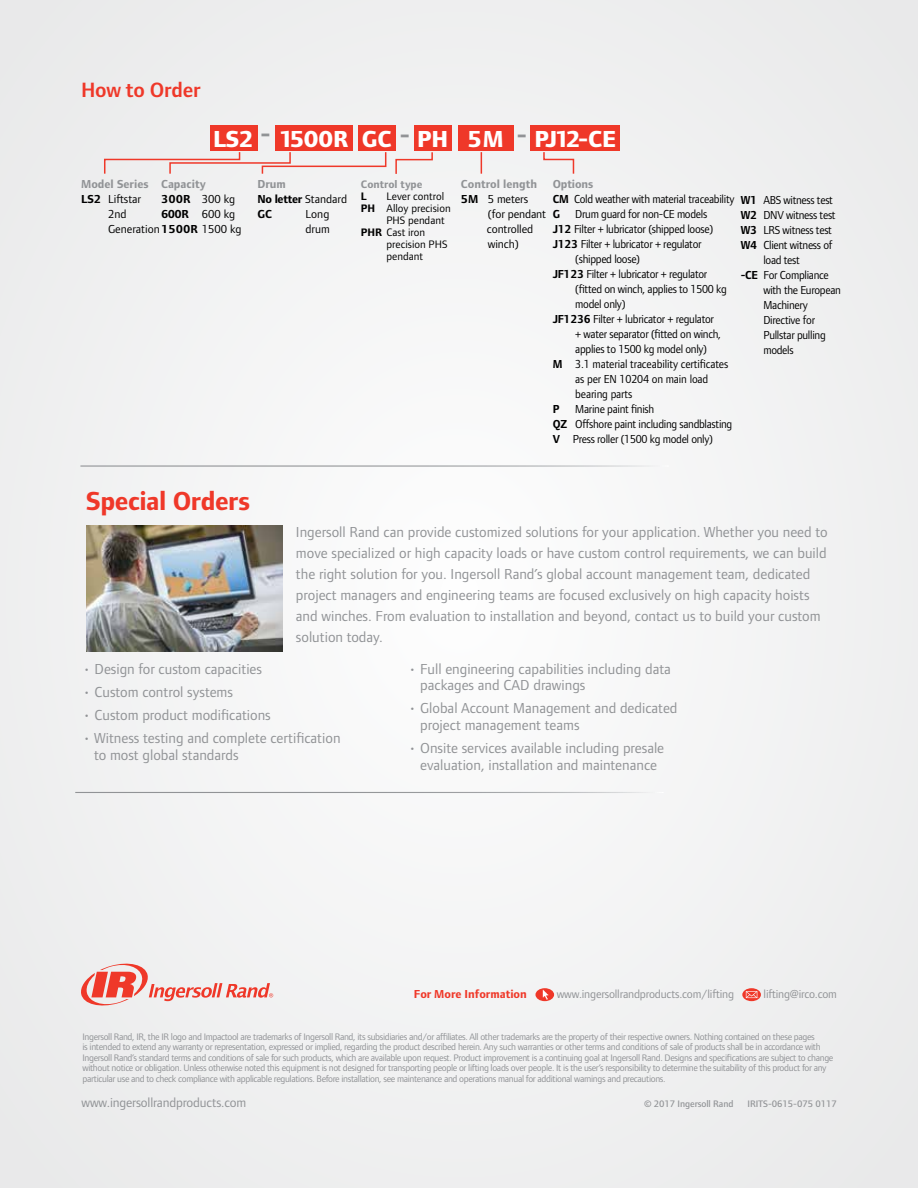
<style>
.page{position:relative;width:918px;height:1188px;background:#f1f1f2}
.page>*{position:absolute;margin:0;border:0;box-sizing:border-box;transform-origin:0 0}
.t1{font:700 27px "Foundry Form Sans";letter-spacing:-.02em;color:#ef3829}
.t2{font:800 24px "Foundry Form Sans";letter-spacing:-.025em;color:#fff}
.t3{font:600 21.45px "Foundry Form Sans";letter-spacing:-.01em;color:#ef3829}
.t4{font:15px/21px "Foundry Form Sans";color:#919396}
.t5{font:13.5px "Foundry Form Sans";letter-spacing:-.01em;color:#919396}
.t6{font:12px/15px "Foundry Form Sans";letter-spacing:-.025em;color:#000;scale:.95 1}
.t7{font:12px/15px "Foundry Form Sans";color:#000}
.t8{font:12px "Foundry Form Sans";letter-spacing:-.015em;color:#919396}
.t9{font:12px "Foundry Form Sans";letter-spacing:-.025em;color:#000}
.t10{font:700 12px "Foundry Form Sans";color:#919396}
.t11{font:700 12px/15px "Foundry Form Sans";letter-spacing:-.025em;color:#000}
.t12{font:700 12px "Foundry Form Sans";color:#ef3829}
.t13{font:700 12px "Foundry Form Sans";letter-spacing:-.025em;color:#000;scale:.95 1}
.t14{font:11.25px "Foundry Form Sans";color:#000}
.t15{font:700 11.25px "Foundry Form Sans";color:#919396}
.t16{font:700 11.25px "Foundry Form Sans";color:#000}
.t17{font:9.75px/10.5px "Foundry Form Sans";letter-spacing:-.035em;color:#919396}
.t18{font:500 9.75px "Foundry Form Sans";letter-spacing:-.005em;color:#919396}
.s1{font-weight:700}
.s2{font-weight:700;color:#919396}
.s3{color:#919396}
.s4{font-weight:400}
</style>
<div class="page">
<svg style="left:535px;top:988px;width:19px;height:13px"></svg>
<svg style="left:543px;top:990px;width:5px;height:10px"></svg>
<svg style="left:742px;top:988px;width:19px;height:13px"></svg>
<svg style="left:746px;top:991px;width:11px;height:7px"></svg>
<svg style="left:81px;top:963px;width:192px;height:43px"></svg>
<img style="left:87px;top:526px;width:195px;height:125px">
<hr style="left:80px;top:465px;width:589px;height:2px;background:#fff">
<hr style="left:75px;top:792px;width:589px;height:1px;background:#fff">
<svg style="left:481px;top:152px;width:1px;height:22px"></svg>
<svg style="left:104px;top:152px;width:283px;height:22px"></svg>
<div style="left:275px;top:125px;width:77px;height:26px;background:#ef3829"></div>
<div style="left:358px;top:125px;width:38px;height:26px;background:#ef3829"></div>
<div style="left:414px;top:125px;width:38px;height:26px;background:#ef3829"></div>
<div style="left:458px;top:125px;width:55px;height:26px;background:#ef3829"></div>
<div style="left:531px;top:125px;width:89px;height:26px;background:#ef3829"></div>
<div style="left:210px;top:125px;width:47px;height:26px;background:#ef3829"></div>
<svg style="left:543px;top:152px;width:32px;height:22px"></svg>
<svg style="left:395px;top:152px;width:38px;height:22px"></svg>
<h3 class="t3" style="left:81px;top:77px;width:121px">How to Order</h3>
<h2 class="t2" style="left:213px;top:126px;width:404px">LS2 <sup>-</sup> 1500R GC <sup>-</sup> PH 5M <sup>-</sup> PJ12 -CE</h2>
<p class="t10" style="left:81px;top:177px;width:69px">Model Series</p>
<p class="t9" style="left:81px;top:192px;width:62px"><span class="s1">LS2</span> Liftstar</p>
<p class="t9" style="left:108px;top:207px;width:20px">2nd</p>
<p class="t7" style="left:108px;top:222px;width:135px">Generation<span class="s1">1500R</span> 1500 kg</p>
<p class="t7" style="left:161px;top:177px;width:76px"><span class="s2">Capacity<br></span><span class="s1">300R</span> 300 kg<br><span class="s1">600R</span> 600 kg</p>
<p class="t11" style="left:258px;top:177px;width:91px"><span class="s3">Drum<br></span>No letter <span class="s4">Standard<br></span>GC</p>
<p class="t7" style="left:306px;top:207px;width:26px">Long drum</p>
<p class="t15" style="left:361px;top:177px;width:63px">Control type</p>
<p class="t16" style="left:361px;top:189px;width:7px">L</p>
<p class="t14" style="left:386px;top:189px;width:59px">Lever control</p>
<p class="t14" style="left:361px;top:201px;width:91px"><span class="s1">PH</span> Alloy precision</p>
<p class="t14" style="left:386px;top:213px;width:60px">PHS pendant</p>
<p class="t14" style="left:361px;top:225px;width:66px"><span class="s1">PHR</span> Cast iron</p>
<p class="t14" style="left:386px;top:237px;width:62px">precision PHS</p>
<p class="t14" style="left:386px;top:249px;width:38px">pendant</p>
<p class="t10" style="left:461px;top:177px;width:78px">Control length</p>
<p class="t9" style="left:461px;top:192px;width:69px"><span class="s1">5M</span> 5 meters</p>
<p class="t9" style="left:488px;top:207px;width:60px">(for pendant</p>
<p class="t9" style="left:487px;top:222px;width:48px">controlled</p>
<p class="t9" style="left:488px;top:237px;width:32px">winch)</p>
<p class="t6" style="left:553px;top:177px;width:193px"><span class="s2">Options<br></span><span class="s1">CM</span> Cold weather with material traceability<br><span class="s1">G</span></p>
<p class="t6" style="left:741px;top:192px;width:98px"><span class="s1">W1</span> ABS witness test</p>
<p class="t6" style="left:741px;top:207px;width:101px"><span class="s1">W2</span> DNV witness test</p>
<p class="t6" style="left:741px;top:222px;width:97px"><span class="s1">W3</span> LRS witness test</p>
<p class="t6" style="left:741px;top:237px;width:98px"><span class="s1">W4</span> Client witness of</p>
<p class="t6" style="left:763px;top:252px;width:40px">load test</p>
<p class="t6" style="left:741px;top:267px;width:94px"><span class="s1">-CE</span> For Compliance</p>
<p class="t6" style="left:763px;top:282px;width:83px">with the European</p>
<p class="t6" style="left:763px;top:297px;width:48px">Machinery</p>
<p class="t6" style="left:763px;top:312px;width:56px">Directive for</p>
<p class="t6" style="left:763px;top:327px;width:67px">Pullstar pulling</p>
<p class="t6" style="left:763px;top:342px;width:33px">models</p>
<p class="t6" style="left:575px;top:207px;width:140px">Drum guard for non-CE models</p>
<p class="t6" style="left:553px;top:222px;width:170px"><span class="s1">J12</span> Filter + lubricator (shipped loose)</p>
<p class="t6" style="left:553px;top:237px;width:158px"><span class="s1">J123</span> Filter + lubricator + regulator</p>
<p class="t6" style="left:575px;top:252px;width:70px">(shipped loose)</p>
<p class="t6" style="left:553px;top:267px;width:164px"><span class="s1">JF123</span> Filter + lubricator + regulator</p>
<p class="t6" style="left:575px;top:282px;width:161px">(fitted on winch, applies to 1500 kg</p>
<p class="t6" style="left:575px;top:297px;width:54px">model only)</p>
<p class="t6" style="left:553px;top:312px;width:171px"><span class="s1">JF1236</span> Filter + lubricator + regulator</p>
<p class="t6" style="left:575px;top:327px;width:155px">+ water separator (fitted on winch,</p>
<p class="t6" style="left:575px;top:342px;width:140px">applies to 1500 kg model only)</p>
<p class="t6" style="left:553px;top:357px;width:186px"><span class="s1">M</span> 3.1 material traceability certificates</p>
<p class="t6" style="left:575px;top:372px;width:142px">as per EN 10204 on main load</p>
<p class="t6" style="left:575px;top:387px;width:62px">bearing parts</p>
<p class="t13" style="left:553px;top:402px;width:9px">P</p>
<p class="t6" style="left:553px;top:402px;width:191px;text-indent:23px">Marine paint finish<br><span class="s1">QZ</span> Offshore paint including sandblasting<br><span class="s1">V</span> Press roller (1500 kg model only)</p>
<h1 class="t1" style="left:86px;top:485px;width:165px">Special Orders</h1>
<p class="t4" style="left:296px;top:522px;width:533px">Ingersoll Rand can provide customized solutions for your application. Whether you need to move specialized or high capacity loads or have custom control requirements, we can build the right solution for you. Ingersoll Rand’s global account management team, dedicated project managers and engineering teams are focused exclusively on high capacity hoists and winches. From evaluation to installation and beyond, contact us to build your custom solution today.</p>
<h3 class="t4" style="left:420px;top:660px;width:252px;line-height:16.5px;text-indent:-12px">• Full engineering capabilities including data packages and CAD drawings</h3>
<h3 class="t4" style="left:420px;top:700px;width:259px;line-height:16.5px;text-indent:-12px">• Global Account Management and dedicated project management teams</h3>
<h3 class="t4" style="left:409px;top:740px;width:257px;line-height:16.5px;text-align:center">• Onsite services available including presale evaluation, installation and maintenance</h3>
<h3 class="t4" style="left:83px;top:658px;width:181px">• Design for custom capacities</h3>
<h3 class="t4" style="left:83px;top:681px;width:152px">• Custom control systems</h3>
<h3 class="t4" style="left:83px;top:705px;width:189px">• Custom product modifications</h3>
<h3 class="t4" style="left:94px;top:730px;width:248px;line-height:16.5px;text-indent:-11px">• Witness testing and complete certification to most global standards</h3>
<p class="t12" style="left:414px;top:987px;width:114px">For More Information</p>
<p class="t8" style="left:557px;top:987px;width:179px">www.ingersollrandproducts.com/lifting</p>
<p class="t8" style="left:764px;top:987px;width:75px">lifting@irco.com</p>
<p class="t17" style="left:82px;top:1031px;width:752px">Ingersoll Rand, IR, the IR logo and Impactool are trademarks of Ingersoll Rand, its subsidiaries and/or affiliates. All other trademarks are the property of their respective owners. Nothing contained on these pages<br>is intended to extend any warranty or representation, expressed or implied, regarding the product described herein. Any such warranties or other terms and conditions of sale of products shall be in accordance with Ingersoll Rand’s standard terms and conditions of sale for such products, which are available upon request. Product improvement is a continuing goal at Ingersoll Rand. Designs and specifications are subject to change without notice or obligation. Unless otherwise noted this equipment is not designed for transporting people or lifting loads over people. It is the user’s responsibility to determine the suitability of this product for any particular use and to check compliance with applicable regulations. Before installation, see maintenance and operations manual for additional warnings and precautions.</p>
<h3 class="t5" style="left:82px;top:1094px;width:166px">www.ingersollrandproducts.com</h3>
<p class="t18" style="left:644px;top:1098px;width:91px">© 2017 Ingersoll Rand</p>
<p class="t18" style="left:748px;top:1098px;width:91px">IRITS-0615-075 0117</p>
</div>
